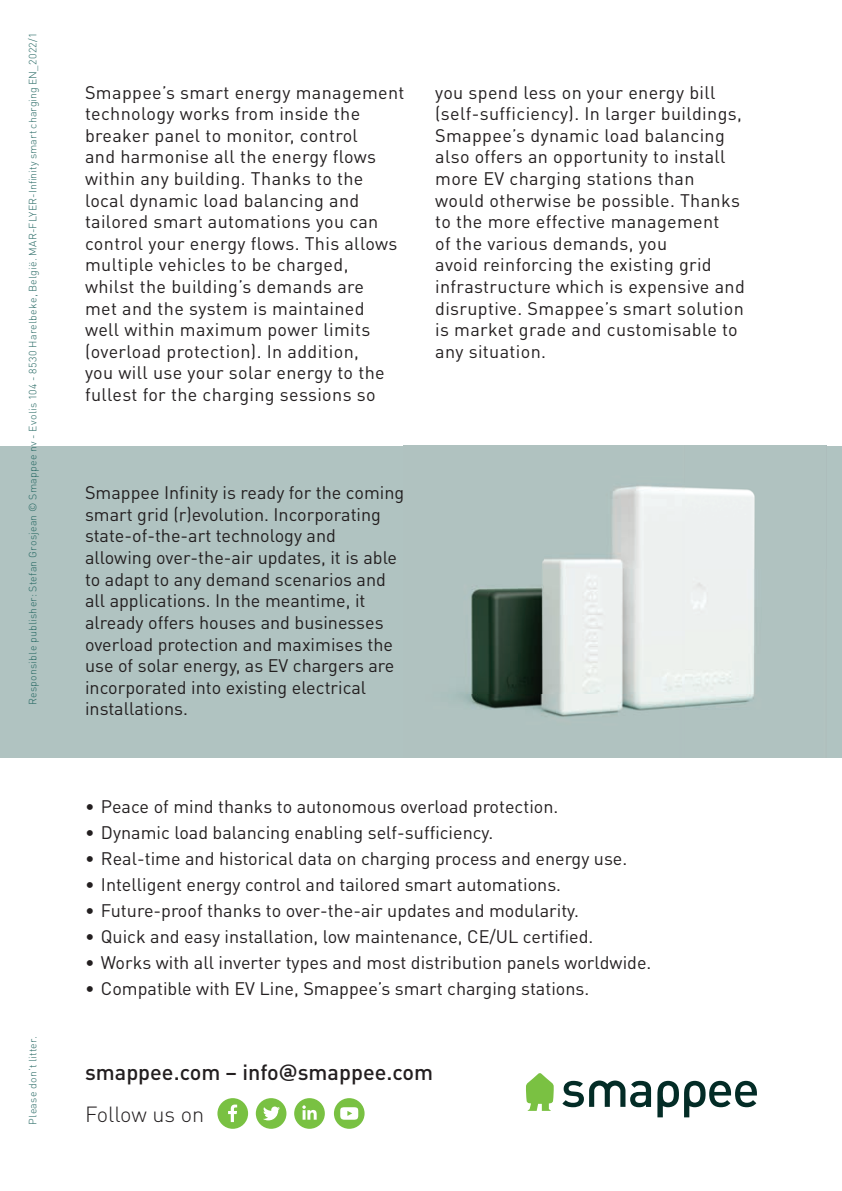
<style>
.page{position:relative;width:842px;height:1191px;background:#fff}
.page>*{position:absolute;margin:0;border:0;box-sizing:border-box;transform-origin:0 0}
.t1{font:500 21.6px "DIN Pro";color:#231f20}
.t2{font:300 21.6px "DIN Pro";color:#231f20}
.t3{font:18px/21.6px "DIN Pro";letter-spacing:.02em;color:#231f20}
.t4{font:18px/21.6px "DIN Pro";color:#231f20}
.t5{font:300 10.4px "DIN Pro";letter-spacing:.025em;color:#236661}
.s1{font-family:"PF Din Text Pro"}
</style>
<div class="page">
<svg style="left:657px;top:1080px;width:100px;height:37px"></svg>
<svg style="left:562px;top:1080px;width:89px;height:27px"></svg>
<svg style="left:526px;top:1073px;width:28px;height:37px"></svg>
<div style="left:0;top:445px;width:842px;height:312px;background:#b0c3c1"></div>
<img style="left:459px;top:485px;width:296px;height:232px">
<svg style="left:256px;top:1098px;width:30px;height:30px"></svg>
<svg style="left:217px;top:1098px;width:31px;height:30px"></svg>
<svg style="left:294px;top:1098px;width:31px;height:30px"></svg>
<svg style="left:334px;top:1098px;width:31px;height:30px"></svg>
<p class="t5" style="left:26px;top:705px;width:674px;rotate:-90deg">Responsible publisher: Stefan Grosjean © Smappee nv - Evolis 104 - 8530 Harelbeke, België. MAR-FLYER-Infinity smart charging EN_2022/1</p>
<p class="t5" style="left:26px;top:1124px;width:90px;rotate:-90deg">Please don’t litter.</p>
<p class="t3" style="left:85px;top:80px;width:321px">Smappee’s smart energy management technology works from inside the breaker panel to monitor, control<br>and harmonise all the energy flows within any building. Thanks to the local dynamic load balancing and tailored smart automations you can control your energy flows. This allows multiple vehicles to be charged,<br>whilst the building’s demands are<br>met and the system is maintained<br>well within maximum power limits (overload protection). In addition,<br>you will use your solar energy to the fullest for the charging sessions so</p>
<p class="t3" style="left:435px;top:80px;width:311px">you spend less on your energy bill (self-sufficiency). In larger buildings, Smappee’s dynamic load balancing also offers an opportunity to install more EV charging stations than would otherwise be possible. Thanks to the more effective management<br>of the various demands, you<br>avoid reinforcing the existing grid infrastructure which is expensive and disruptive. Smappee’s smart solution is market grade and customisable to any situation.</p>
<p class="t4" style="left:85px;top:481px;width:321px">Smappee Infinity is ready for the coming smart grid (r)evolution. Incorporating state-of-the-art technology and allowing over-the-air updates, it is able to adapt to any demand scenarios and all applications. In the meantime, it already offers houses and businesses overload protection and maximises the use of solar energy, as EV chargers are incorporated into existing electrical installations.</p>
<p class="t4" style="left:85px;top:795px;width:475px">• Peace of mind thanks to autonomous overload protection.</p>
<p class="t4" style="left:85px;top:821px;width:410px">• Dynamic load balancing enabling self-sufficiency.</p>
<p class="t4" style="left:85px;top:847px;width:544px">• Real-time and historical data on charging process and energy use.</p>
<p class="t4" style="left:85px;top:873px;width:478px">• Intelligent energy control and tailored smart automations.</p>
<p class="t4" style="left:85px;top:899px;width:495px">• Future-proof thanks to over-the-air updates and modularity.</p>
<p class="t4" style="left:85px;top:925px;width:510px">• Quick and easy installation, low maintenance, CE/UL certified.</p>
<p class="t4" style="left:85px;top:951px;width:568px">• Works with all inverter types and most distribution panels worldwide.</p>
<p class="t4" style="left:85px;top:977px;width:506px">• Compatible with EV Line, Smappee’s smart charging stations.</p>
<p class="t1" style="left:85px;top:1057px;width:350px">smappee.com – info<span class="s1">@</span>smappee.com</p>
<p class="t2" style="left:85px;top:1099px;width:121px">Follow us on</p>
</div>
